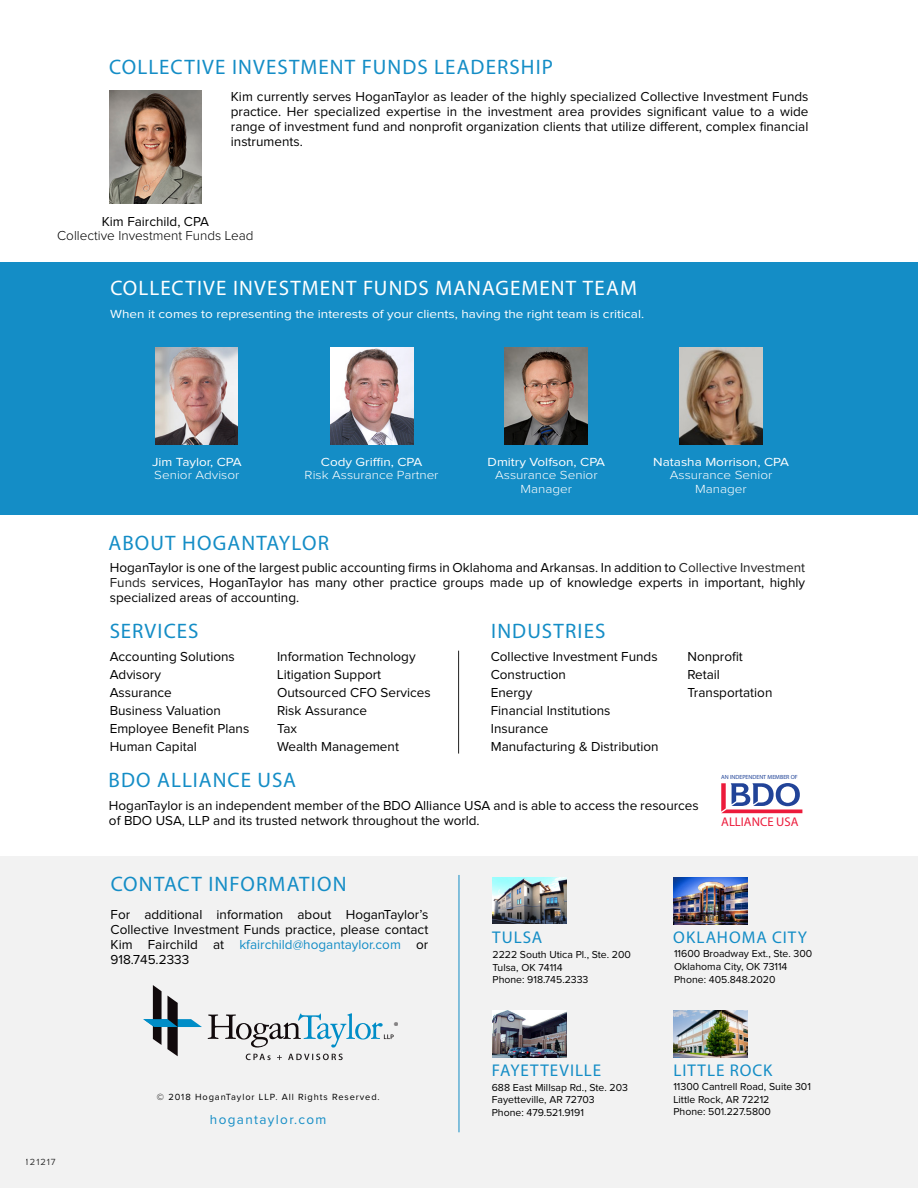
<style>
.page{position:relative;width:918px;height:1188px;background:#fff}
.page>*{position:absolute;margin:0;border:0;box-sizing:border-box;transform-origin:0 0}
.t1{font:21px "Myriad Pro";letter-spacing:.055em;color:#148dc6}
.t2{font:21px "Myriad Pro";letter-spacing:.055em;color:#fff}
.t3{font:16.95px "Myriad Pro";letter-spacing:.06em;color:#148dc6}
.t4{font:13.5px/15px "Proxima Nova";color:#000;text-align:justify}
.t5{font:300 13.5px "Proxima Nova";color:#000}
.t6{font:13.5px "Proxima Nova";letter-spacing:.1em;color:#148dc6}
.t7{font:700 12.6px "Bliss Pro";color:#ec1b3b}
.t8{font:12.15px "Proxima Nova";color:#fff;scale:1.11 1}
.t9{font:300 12.15px "Proxima Nova";color:#fff;scale:1.11 1}
.t10{font:11.4px "Myriad Pro";color:#231f20}
.t11{font:10.5px "Proxima Nova";color:#000}
.t12{font:9.3px "Proxima Nova";letter-spacing:.1em;color:#000}
.t13{font:700 6px "Bliss Pro";color:#204397}
.s1{color:#212121}
.s2{color:#148dc6}
</style>
<div class="page">
<img style="left:110px;top:90px;width:91px;height:113px">
<div style="left:0;top:262px;width:918px;height:253px;background:#148dc6"></div>
<img style="left:330px;top:347px;width:83px;height:98px">
<img style="left:156px;top:347px;width:82px;height:98px">
<img style="left:505px;top:347px;width:83px;height:98px">
<div style="left:0;top:856px;width:918px;height:332px;background:#f2f2f2"></div>
<svg style="left:721px;top:783px;width:81px;height:30px"></svg>
<img style="left:680px;top:347px;width:83px;height:98px">
<hr style="left:459px;top:875px;width:1px;height:257px;background:#148dc6">
<img style="left:673px;top:877px;width:74px;height:47px">
<img style="left:492px;top:877px;width:74px;height:47px">
<img style="left:492px;top:1010px;width:74px;height:47px">
<img style="left:673px;top:1010px;width:74px;height:47px">
<svg style="left:246px;top:1054px;width:97px;height:6px"></svg>
<svg style="left:143px;top:985px;width:59px;height:71px"></svg>
<svg style="left:208px;top:1013px;width:186px;height:35px"></svg>
<hr style="left:458px;top:651px;width:1px;height:103px;background:#212121">
<p class="t1" style="left:109px;top:54px;width:445px">COLLECTIVE INVESTMENT FUNDS LEADERSHIP</p>
<p class="t4" style="left:231px;top:90px;width:579px">Kim currently serves HoganTaylor as leader of the highly specialized Collective Investment Funds practice. Her specialized expertise in the investment area provides significant value to a wide range of investment fund and nonprofit organization clients that utilize different, complex financial instruments.</p>
<p class="t4" style="left:102px;top:215px;width:109px">Kim Fairchild, CPA</p>
<p class="t5" style="left:57px;top:229px;width:198px">Collective Investment Funds Lead</p>
<p class="t2" style="left:110px;top:275px;width:528px">COLLECTIVE INVESTMENT FUNDS MANAGEMENT TEAM</p>
<p class="t8" style="left:110px;top:308px;width:483px">When it comes to representing the interests of your clients, having the right team is critical.</p>
<p class="t8" style="left:152px;top:456px;width:82px">Jim Taylor, CPA</p>
<p class="t9" style="left:154px;top:470px;width:78px">Senior Advisor</p>
<p class="t8" style="left:321px;top:456px;width:93px">Cody Griffin, CPA</p>
<p class="t9" style="left:305px;top:470px;width:122px">Risk Assurance Partner</p>
<p class="t1" style="left:109px;top:530px;width:222px">ABOUT HOGANTAYLOR</p>
<p class="t8" style="left:488px;top:456px;width:107px">Dmitry Volfson, CPA</p>
<p class="t9" style="left:495px;top:470px;width:94px">Assurance Senior</p>
<p class="t9" style="left:521px;top:483px;width:48px">Manager</p>
<p class="t8" style="left:653px;top:456px;width:124px">Natasha Morrison, CPA</p>
<p class="t9" style="left:670px;top:470px;width:94px">Assurance Senior</p>
<p class="t9" style="left:695px;top:483px;width:48px">Manager</p>
<p class="t4" style="left:110px;top:561px;width:697px">HoganTaylor is one of the largest public accounting firms in Oklahoma and Arkansas. In addition to <span class="s1">Collective Investment Funds</span> services, HoganTaylor has many other practice groups made up of knowledge experts in important, highly specialized areas of accounting.</p>
<p class="t1" style="left:110px;top:618px;width:90px">SERVICES</p>
<p class="t1" style="left:491px;top:618px;width:116px">INDUSTRIES</p>
<p class="t4" style="left:277px;top:650px;width:140px">Information Technology</p>
<p class="t4" style="left:277px;top:668px;width:106px">Litigation Support</p>
<p class="t4" style="left:277px;top:686px;width:155px">Outsourced CFO Services</p>
<p class="t4" style="left:277px;top:704px;width:92px">Risk Assurance</p>
<p class="t4" style="left:277px;top:722px;width:22px">Tax</p>
<p class="t4" style="left:277px;top:740px;width:123px">Wealth Management</p>
<p class="t4" style="left:110px;top:650px;width:127px">Accounting Solutions</p>
<p class="t4" style="left:110px;top:668px;width:53px">Advisory</p>
<p class="t4" style="left:110px;top:686px;width:64px">Assurance</p>
<p class="t4" style="left:110px;top:704px;width:113px">Business Valuation</p>
<p class="t4" style="left:110px;top:722px;width:141px">Employee Benefit Plans</p>
<p class="t4" style="left:110px;top:740px;width:89px">Human Capital</p>
<p class="t4" style="left:491px;top:650px;width:168px">Collective Investment Funds</p>
<p class="t4" style="left:491px;top:668px;width:77px">Construction</p>
<p class="t4" style="left:491px;top:686px;width:43px">Energy</p>
<p class="t4" style="left:491px;top:704px;width:121px">Financial Institutions</p>
<p class="t4" style="left:491px;top:722px;width:59px">Insurance</p>
<p class="t4" style="left:491px;top:740px;width:169px">Manufacturing &amp; Distribution</p>
<p class="t4" style="left:687px;top:650px;width:57px">Nonprofit</p>
<p class="t4" style="left:687px;top:668px;width:34px">Retail</p>
<p class="t4" style="left:687px;top:686px;width:87px">Transportation</p>
<p class="t1" style="left:109px;top:767px;width:189px">BDO ALLIANCE USA</p>
<p class="t13" style="left:721px;top:774px;width:78px">AN INDEPENDENT MEMBER OF</p>
<p class="t7" style="left:721px;top:814px;width:79px">ALLIANCE USA</p>
<p class="t4" style="left:109px;top:799px;width:591px">HoganTaylor is an independent member of the BDO Alliance USA and is able to access the resources of BDO USA, LLP and its trusted network throughout the world.</p>
<p class="t12" style="left:26px;top:1157px;width:31px">121217</p>
<p class="t1" style="left:111px;top:871px;width:237px">CONTACT INFORMATION</p>
<p class="t4" style="left:111px;top:907px;width:319px">For additional information about HoganTaylor’s Collective Investment Funds practice, please contact Kim Fairchild at <span class="s2">kfairchild@hogantaylor.com</span> or 918.745.2333</p>
<p class="t10" style="left:394px;top:1019px;width:6px">®</p>
<p class="t12" style="left:157px;top:1093px;width:224px">© 2018 HoganTaylor LLP. All Rights Reserved.</p>
<p class="t6" style="left:210px;top:1113px;width:118px">hogantaylor.com</p>
<p class="t3" style="left:492px;top:927px;width:52px">TULSA</p>
<p class="t3" style="left:673px;top:927px;width:135px">OKLAHOMA CITY</p>
<p class="t11" style="left:493px;top:950px;width:140px">2222 South Utica Pl., Ste. 200</p>
<p class="t11" style="left:493px;top:963px;width:72px">Tulsa, OK 74114</p>
<p class="t11" style="left:493px;top:975px;width:97px">Phone: 918.745.2333</p>
<p class="t11" style="left:674px;top:949px;width:140px">11600 Broadway Ext., Ste. 300</p>
<p class="t11" style="left:674px;top:962px;width:115px">Oklahoma City, OK 73114</p>
<p class="t11" style="left:674px;top:974px;width:103px">Phone: 405.848.2020</p>
<p class="t3" style="left:492px;top:1060px;width:111px">FAYETTEVILLE</p>
<p class="t3" style="left:674px;top:1059px;width:100px">LITTLE ROCK</p>
<p class="t11" style="left:492px;top:1083px;width:138px">688 East Millsap Rd., Ste. 203</p>
<p class="t11" style="left:492px;top:1095px;width:104px">Fayetteville, AR 72703</p>
<p class="t11" style="left:492px;top:1108px;width:94px">Phone: 479.521.9191</p>
<p class="t11" style="left:673px;top:1082px;width:139px">11300 Cantrell Road, Suite 301</p>
<p class="t11" style="left:673px;top:1095px;width:98px">Little Rock, AR 72212</p>
<p class="t11" style="left:673px;top:1107px;width:99px">Phone: 501.227.5800</p>
</div>
